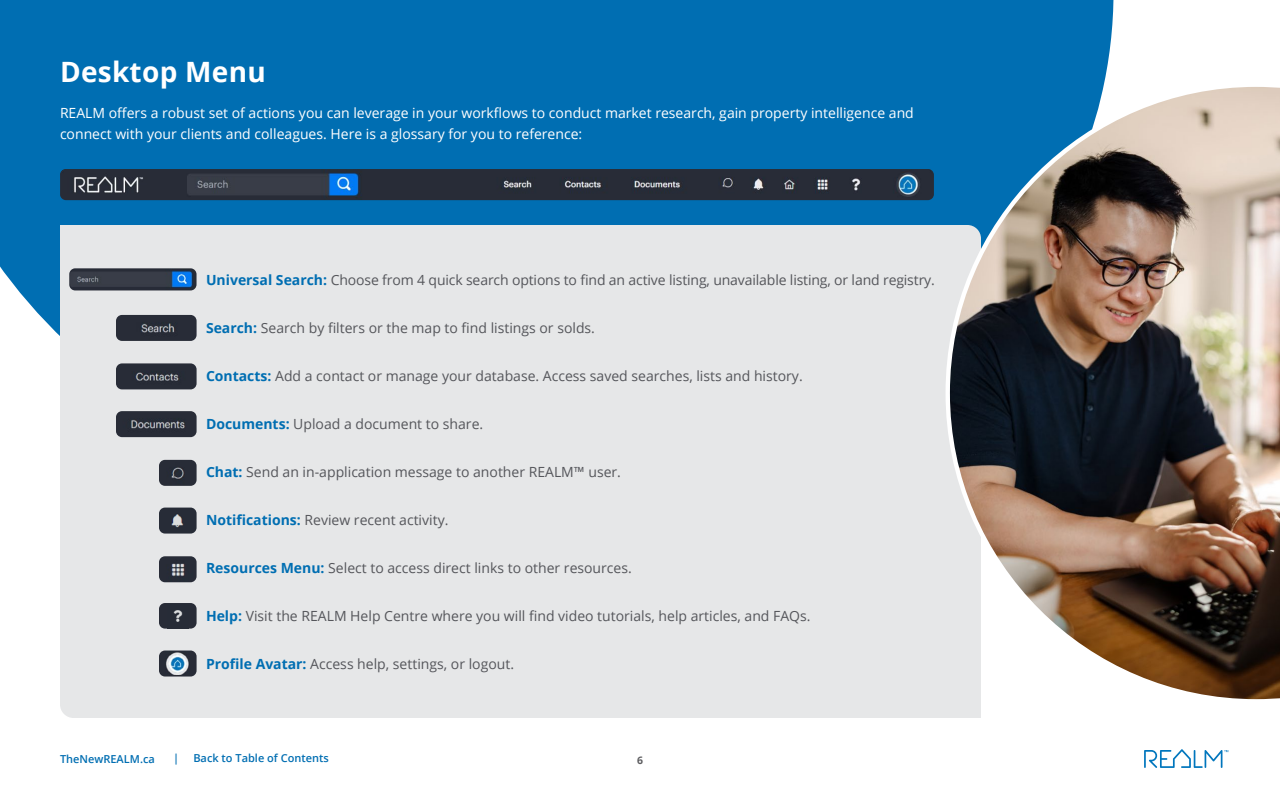
<style>
.page{position:relative;width:1280px;height:800px;background:#fff}
.page>*{position:absolute;margin:0;border:0;box-sizing:border-box;transform-origin:0 0}
.t1{font:700 28px "Open Sans";letter-spacing:.01em;color:#fff}
.t2{font:14px "Open Sans";color:#55565b}
.t3{font:14px/20.8px "Open Sans";color:#fff}
.t4{font:600 11px "Open Sans";color:#006eb2}
.t5{font:700 10.4px "Open Sans";color:#5d5d60}
.s1{font-weight:700;color:#006eb2}
</style>
<div class="page">
<svg style="left:1144px;top:749px;width:84px;height:19px"></svg>
<div style="left:0;top:0;width:1114px;height:336px;background:#006eb2"></div>
<div style="left:60px;top:225px;width:921px;height:493px;background:#e6e7e8"></div>
<img style="left:946px;top:83px;width:334px;height:621px">
<img style="left:116px;top:315px;width:81px;height:26px">
<img style="left:116px;top:363px;width:81px;height:26px">
<img style="left:116px;top:411px;width:81px;height:26px">
<img style="left:159px;top:460px;width:38px;height:26px">
<img style="left:159px;top:508px;width:38px;height:26px">
<img style="left:159px;top:556px;width:38px;height:26px">
<img style="left:159px;top:651px;width:38px;height:26px">
<div style="left:159px;top:603px;width:38px;height:26px;background:#282c37;border-radius:6px"></div>
<img style="left:173px;top:610px;width:10px;height:12px">
<img style="left:60px;top:169px;width:874px;height:31px">
<img style="left:69px;top:268px;width:128px;height:23px">
<h1 class="t1" style="left:60px;top:52px;width:207px">Desktop Menu</h1>
<p class="t3" style="left:60px;top:102px;width:855px">REALM offers a robust set of actions you can leverage in your workflows to conduct market research, gain property intelligence and connect with your clients and colleagues. Here is a glossary for you to reference:</p>
<p class="t2" style="left:206px;top:270px;width:730px"><span class="s1">Universal Search:</span> Choose from 4 quick search options to find an active listing, unavailable listing, or land registry.</p>
<p class="t2" style="left:206px;top:318px;width:391px"><span class="s1">Search:</span> Search by filters or the map to find listings or solds.</p>
<p class="t2" style="left:206px;top:366px;width:598px"><span class="s1">Contacts:</span> Add a contact or manage your database. Access saved searches, lists and history.</p>
<p class="t2" style="left:206px;top:414px;width:279px"><span class="s1">Documents:</span> Upload a document to share.</p>
<p class="t2" style="left:206px;top:462px;width:417px"><span class="s1">Chat:</span> Send an in-application message to another REALM™ user.</p>
<p class="t2" style="left:206px;top:510px;width:244px"><span class="s1">Notifications:</span> Review recent activity.</p>
<p class="t2" style="left:206px;top:558px;width:427px"><span class="s1">Resources Menu:</span> Select to access direct links to other resources.</p>
<p class="t2" style="left:206px;top:606px;width:606px"><span class="s1">Help:</span> Visit the REALM Help Centre where you will find video tutorials, help articles, and FAQs.</p>
<p class="t2" style="left:206px;top:654px;width:310px"><span class="s1">Profile Avatar:</span> Access help, settings, or logout.</p>
<p class="t4" style="left:60px;top:752px;width:96px">TheNewREALM.ca</p>
<p class="t4" style="left:173px;top:751px;width:8px">|</p>
<p class="t4" style="left:193px;top:751px;width:137px">Back to Table of Contents</p>
<p class="t5" style="left:637px;top:753px;width:7px">6</p>
</div>
